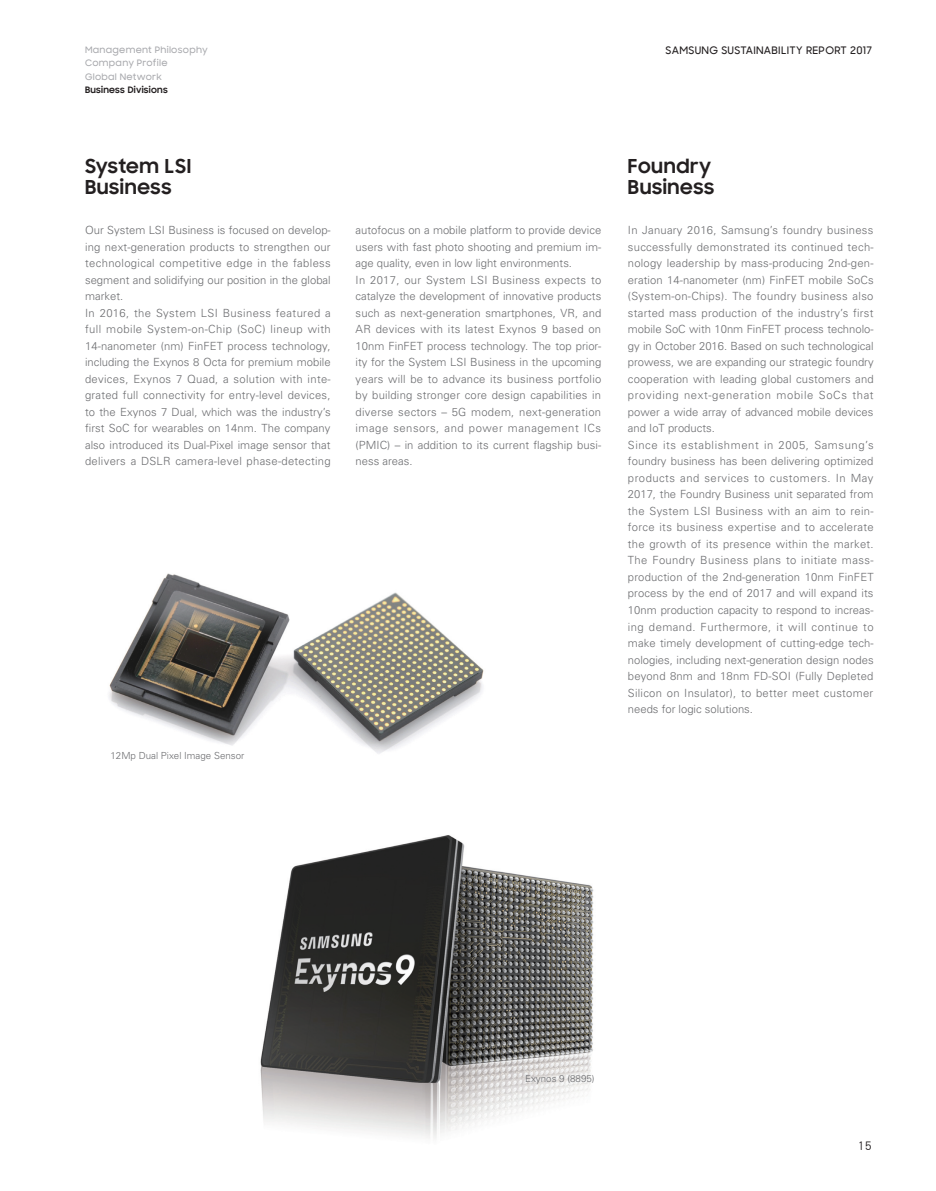
<style>
.page{position:relative;width:936px;height:1191px;background:#fff}
.page>*{position:absolute;margin:0;border:0;box-sizing:border-box;transform-origin:0 0}
.t1{font:700 19.5px/21px "Samsung Sharp Sans";letter-spacing:.03em;color:#231f20}
.t2{font:300 11.25px/16.5px "Univers";letter-spacing:.015em;color:#6c6d70}
.t3{font:11.25px "SM3 J Gothic 03";color:#231f20}
.t4{font:500 10.5px "Samsung Sharp Sans";letter-spacing:.03em;color:#231f20}
.t5{font:300 9.75px "Univers";color:#6c6d70}
.t6{font:500 9px/13.5px "Samsung Sharp Sans";letter-spacing:.03em;color:#a8a9ad}
.t7{font:700 9px "Samsung Sharp Sans";letter-spacing:.03em;color:#231f20}
</style>
<div class="page">
<img style="left:260px;top:835px;width:334px;height:304px">
<img style="left:109px;top:573px;width:375px;height:181px">
<p class="t6" style="left:85px;top:42px;width:124px">Management Philosophy<br>Company Profile<br>Global Network</p>
<p class="t7" style="left:85px;top:83px;width:84px">Business Divisions</p>
<p class="t4" style="left:665px;top:43px;width:208px">SAMSUNG SUSTAINABILITY REPORT 2017</p>
<h1 class="t1" style="left:85px;top:154px;width:108px">System LSI<br>Business</h1>
<h1 class="t1" style="left:628px;top:154px;width:88px">Foundry<br>Business</h1>
<p class="t2" style="left:85px;top:222px;width:247px">Our System LSI Business is focused on develop&shy;ing next-generation products to strengthen our technological competitive edge in the fabless segment and solidifying our position in the global market.<br>In 2016, the System LSI Business featured a full mobile System-on-Chip (SoC) lineup with 14-nanometer (nm) FinFET process technology, including the Exynos 8 Octa for premium mobile devices, Exynos 7 Quad, a solution with inte&shy;grated full connectivity for entry-level devices, to the Exynos 7 Dual, which was the industry’s first SoC for wearables on 14nm. The company also introduced its Dual-Pixel image sensor that delivers a DSLR camera-level phase-detecting</p>
<p class="t2" style="left:355px;top:222px;width:247px">autofocus on a mobile platform to provide device users with fast photo shooting and premium im&shy;age quality, even in low light environments.<br>In 2017, our System LSI Business expects to catalyze the development of innovative products such as next-generation smartphones, VR, and AR devices with its latest Exynos 9 based on 10nm FinFET process technology. The top prior&shy;ity for the System LSI Business in the upcoming years will be to advance its business portfolio by building stronger core design capabilities in diverse sectors – 5G modem, next-generation image sensors, and power management ICs (PMIC) – in addition to its current flagship busi&shy;ness areas.</p>
<p class="t2" style="left:628px;top:222px;width:247px">In January 2016, Samsung’s foundry business successfully demonstrated its continued tech&shy;nology leadership by mass-producing 2nd-gen&shy;eration 14-nanometer (nm) FinFET mobile SoCs (System-on-Chips). The foundry business also started mass production of the industry’s first mobile SoC with 10nm FinFET process technolo&shy;gy in October 2016. Based on such technological prowess, we are expanding our strategic foundry cooperation with leading global customers and providing next-generation mobile SoCs that power a wide array of advanced mobile devices and IoT products.<br>Since its establishment in 2005, Samsung’s foundry business has been delivering optimized products and services to customers. In May 2017, the Foundry Business unit separated from the System LSI Business with an aim to rein&shy;force its business expertise and to accelerate the growth of its presence within the market.<br>The Foundry Business plans to initiate mass&shy;production of the 2nd-generation 10nm FinFET process by the end of 2017 and will expand its 10nm production capacity to respond to increas&shy;ing demand. Furthermore, it will continue to make timely development of cutting-edge tech&shy;nologies, including next-generation design nodes beyond 8nm and 18nm FD-SOI (Fully Depleted Silicon on Insulator), to better meet customer needs for logic solutions.</p>
<p class="t5" style="left:110px;top:749px;width:135px">12Mp Dual Pixel Image Sensor</p>
<p class="t5" style="left:525px;top:1073px;width:71px">Exynos 9 (8895)</p>
<p class="t3" style="left:857px;top:1140px;width:16px">15</p>
</div>
